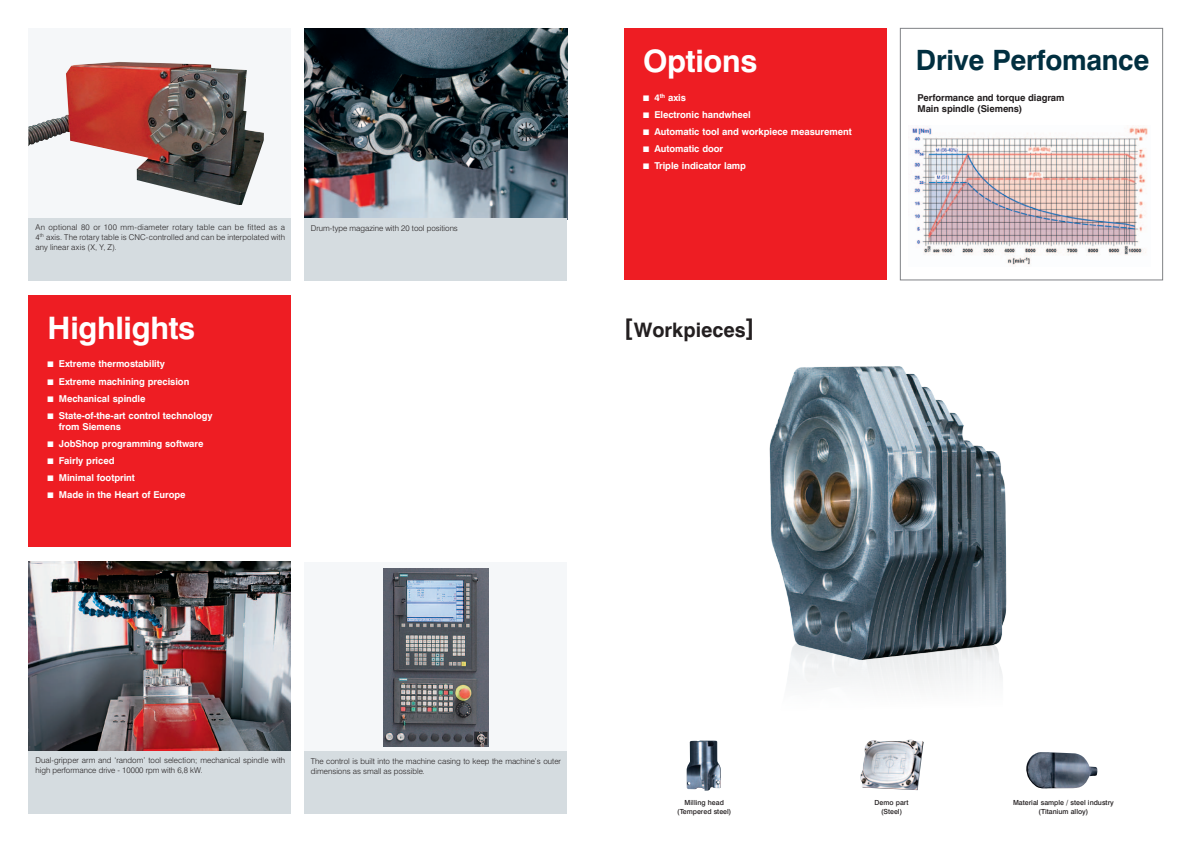
<style>
.page{position:relative;width:1191px;height:842px;background:#fff}
.page>*{position:absolute;margin:0;border:0;box-sizing:border-box;transform-origin:0 0}
.t1{font:700 31px "Swiss 721 BT";letter-spacing:-.01em;color:#fff}
.t2{font:700 28px "Swiss 721 BT";letter-spacing:-.01em;color:#012f40}
.t3{font:700 27px "Swiss 721 BT";letter-spacing:-.01em;color:#fff}
.t4{font:700 20px "Swiss 721 BT";color:#231f20}
.t5{font:700 9.5px/17.1px "Swiss 721 BT";letter-spacing:-.005em;color:#fff}
.t6{font:700 9.5px/11.4px "Swiss 721 BT";letter-spacing:-.01em;color:#231f20}
.t7{font:300 8px/9.6px "Swiss 721 BT";color:#231f20}
.t8{font:500 7px/9px "Swiss 721 BT";color:#231f20;text-align:center}
.s1{font-size:30px}
.s2{font-size:23px}
</style>
<div class="page">
<img style="left:305px;top:28px;width:262px;height:190px">
<div style="left:28px;top:28px;width:263px;height:190px;background:#f5f7f9"></div>
<img style="left:28px;top:62px;width:236px;height:143px">
<div style="left:28px;top:218px;width:263px;height:63px;background:#d5dce0"></div>
<div style="left:305px;top:218px;width:262px;height:62px;background:#d5dce0"></div>
<img style="left:860px;top:739px;width:63px;height:51px">
<div style="left:624px;top:28px;width:262px;height:252px;background:#ee1d23"></div>
<div style="left:900px;top:28px;width:262px;height:252px;background:#fff;border:1px solid #808285"></div>
<div style="left:28px;top:295px;width:263px;height:252px;background:#ee1d23"></div>
<img style="left:912px;top:127px;width:236px;height:138px">
<img style="left:686px;top:741px;width:35px;height:49px">
<img style="left:769px;top:366px;width:238px;height:316px">
<img style="left:1026px;top:752px;width:71px;height:37px">
<div style="left:305px;top:562px;width:262px;height:198px;background:#f5f7f9"></div>
<img style="left:383px;top:568px;width:106px;height:179px">
<img style="left:28px;top:561px;width:263px;height:190px">
<div style="left:305px;top:751px;width:262px;height:63px;background:#d5dce0"></div>
<div style="left:28px;top:751px;width:263px;height:63px;background:#d5dce0"></div>
<p class="t7" style="left:35px;top:223px;width:251px;text-align:justify">An optional 80 or 100 mm-diameter rotary table can be fitted as a 4<sup>th</sup> axis. The rotary table is CNC-controlled and can be interpolated with any linear axis (X, Y, Z).</p>
<p class="t7" style="left:311px;top:223px;width:148px">Drum-type magazine with 20 tool positions</p>
<h3 class="t3" style="left:42px;top:299px;width:123px"><span class="s1">[</span>Technik<span class="s1">]</span></h3>
<p class="t5" style="left:59px;top:355px;width:155px">Extreme thermostability<br>Extreme machining precision<br>Mechanical spindle<br>State-of-the-art control technology</p>
<p class="t5" style="left:59px;top:418px;width:146px">from Siemens<br>JobShop programming software<br>Fairly priced<br>Minimal footprint<br>Made in the Heart of Europe</p>
<h1 class="t1" style="left:48px;top:309px;width:149px">Highlights</h1>
<h1 class="t1" style="left:643px;top:42px;width:116px">Options</h1>
<p class="t5" style="left:654px;top:89px;width:199px">4<sup>th</sup> axis<br>Electronic handwheel<br>Automatic tool and workpiece measurement<br>Automatic door<br>Triple indicator lamp</p>
<h3 class="t4" style="left:624px;top:317px;width:132px"><span class="s2">[</span>Workpieces<span class="s2">]</span></h3>
<h2 class="t2" style="left:916px;top:43px;width:235px">Drive Perfomance</h2>
<p class="t6" style="left:917px;top:92px;width:148px">Performance and torque diagram<br>Main spindle (Siemens)</p>
<p class="t7" style="left:35px;top:756px;width:251px">Dual-gripper arm and ‘random’ tool selection; mechanical spindle with high performance drive - 10000 rpm with 6,8 kW.</p>
<p class="t7" style="left:311px;top:756px;width:252px">The control is built into the machine casing to keep the machine’s outer dimensions as small as possible.</p>
<p class="t8" style="left:677px;top:798px;width:56px">Milling head (Tempered steel)</p>
<p class="t8" style="left:874px;top:798px;width:35px">Demo part (Steel)</p>
<p class="t8" style="left:1013px;top:798px;width:102px">Material sample / steel industry (Titanium alloy)</p>
</div>
